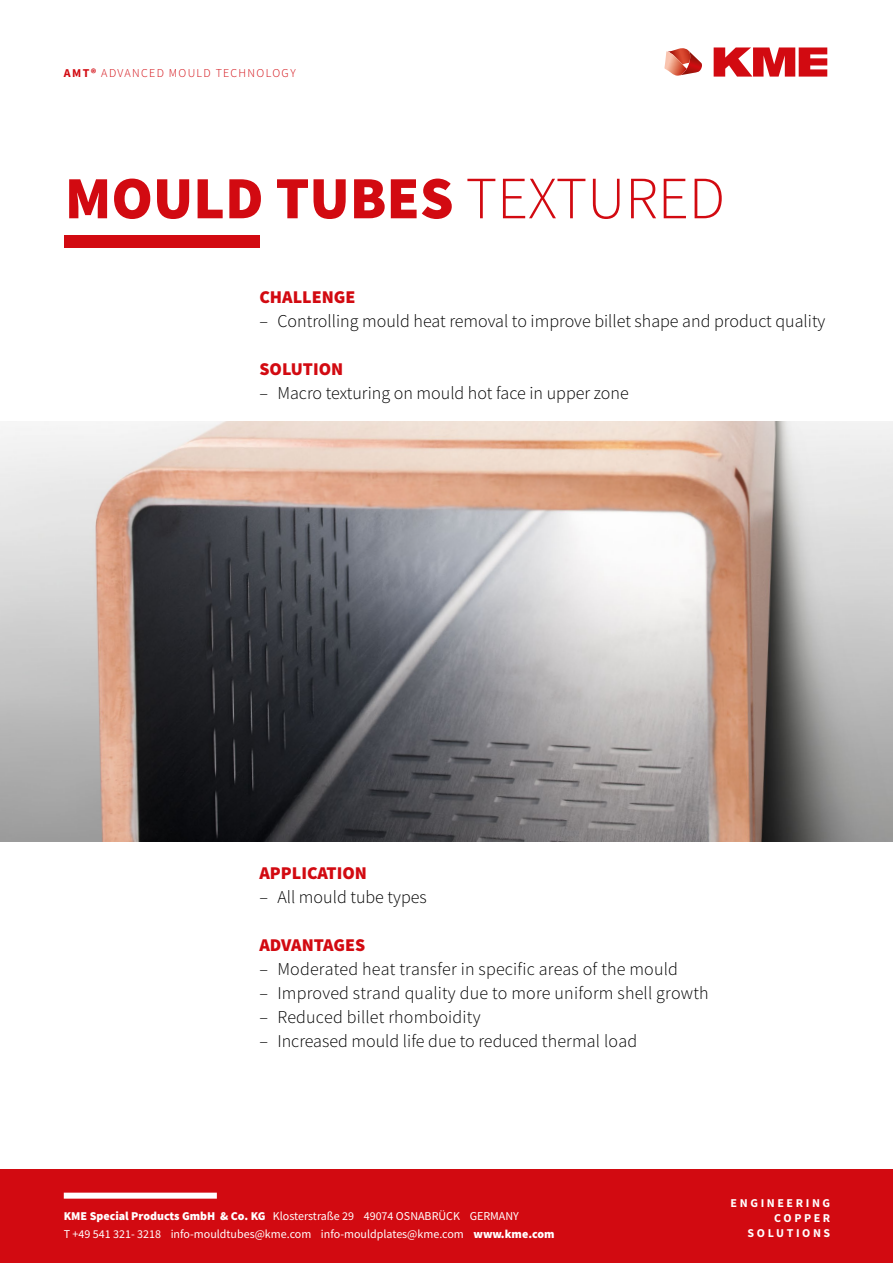
<style>
.page{position:relative;width:893px;height:1263px;background:#fff}
.page>*{position:absolute;margin:0;border:0;box-sizing:border-box;transform-origin:0 0}
.t1{font:900 60px "Source Sans Pro";color:#d20a11}
.t2{font:300 18px "Source Sans Pro";color:#000}
.t3{font:900 18px "Source Sans Pro";color:#d20a11}
.t4{font:12px/18px "Source Sans Pro";color:#fff}
.t5{font:300 12px "Source Sans Pro";letter-spacing:.11em;color:#d20a11}
.t6{font:700 12px/15px "Source Sans Pro";letter-spacing:.215em;color:#fff;text-align:right}
.s1{font-weight:700}
.s2{font-weight:300}
.s3{font-weight:900}
</style>
<div class="page">
<div style="left:0;top:1169px;width:893px;height:94px;background:#d20a11"></div>
<div style="left:64px;top:1193px;width:153px;height:6px;background:#fff"></div>
<svg style="left:664px;top:48px;width:38px;height:28px"></svg>
<svg style="left:714px;top:47px;width:113px;height:30px"></svg>
<img style="left:0;top:421px;width:893px;height:421px">
<div style="left:64px;top:235px;width:195px;height:13px;background:#d20a11"></div>
<p class="t5" style="left:64px;top:65px;width:233px"><span class="s1">AMT®</span> ADVANCED MOULD TECHNOLOGY</p>
<h1 class="t1" style="left:65px;top:157px;width:662px">MOULD TUBES <span class="s2">TEXTURED</span></h1>
<p class="t3" style="left:259px;top:284px;width:98px">CHALLENGE</p>
<p class="t2" style="left:259px;top:310px;width:568px">– Controlling mould heat removal to improve billet shape and product quality</p>
<p class="t3" style="left:259px;top:356px;width:85px">SOLUTION</p>
<p class="t2" style="left:259px;top:382px;width:371px">– Macro texturing on mould hot face in upper zone</p>
<p class="t3" style="left:259px;top:860px;width:109px">APPLICATION</p>
<p class="t2" style="left:259px;top:886px;width:169px">– All mould tube types</p>
<p class="t3" style="left:259px;top:932px;width:107px">ADVANTAGES</p>
<p class="t2" style="left:259px;top:958px;width:420px">– Moderated heat transfer in specific areas of the mould</p>
<p class="t2" style="left:259px;top:982px;width:451px">– Improved strand quality due to more uniform shell growth</p>
<p class="t2" style="left:259px;top:1006px;width:223px">– Reduced billet rhomboidity</p>
<p class="t2" style="left:259px;top:1030px;width:379px">– Increased mould life due to reduced thermal load</p>
<p class="t4" style="left:64px;top:1206px;width:492px"><span class="s3">KME Special Products GmbH &amp; Co. KG</span> Klosterstraße 29 49074 OSNABRÜCK GERMANY<br>T +49 541 321- 3218 info-mouldtubes@kme.com info-mouldplates@kme.com <span class="s3">www.kme.com</span></p>
<p class="t6" style="left:731px;top:1195px;width:101px">ENGINEERING<br>COPPER<br>SOLUTIONS</p>
</div>
